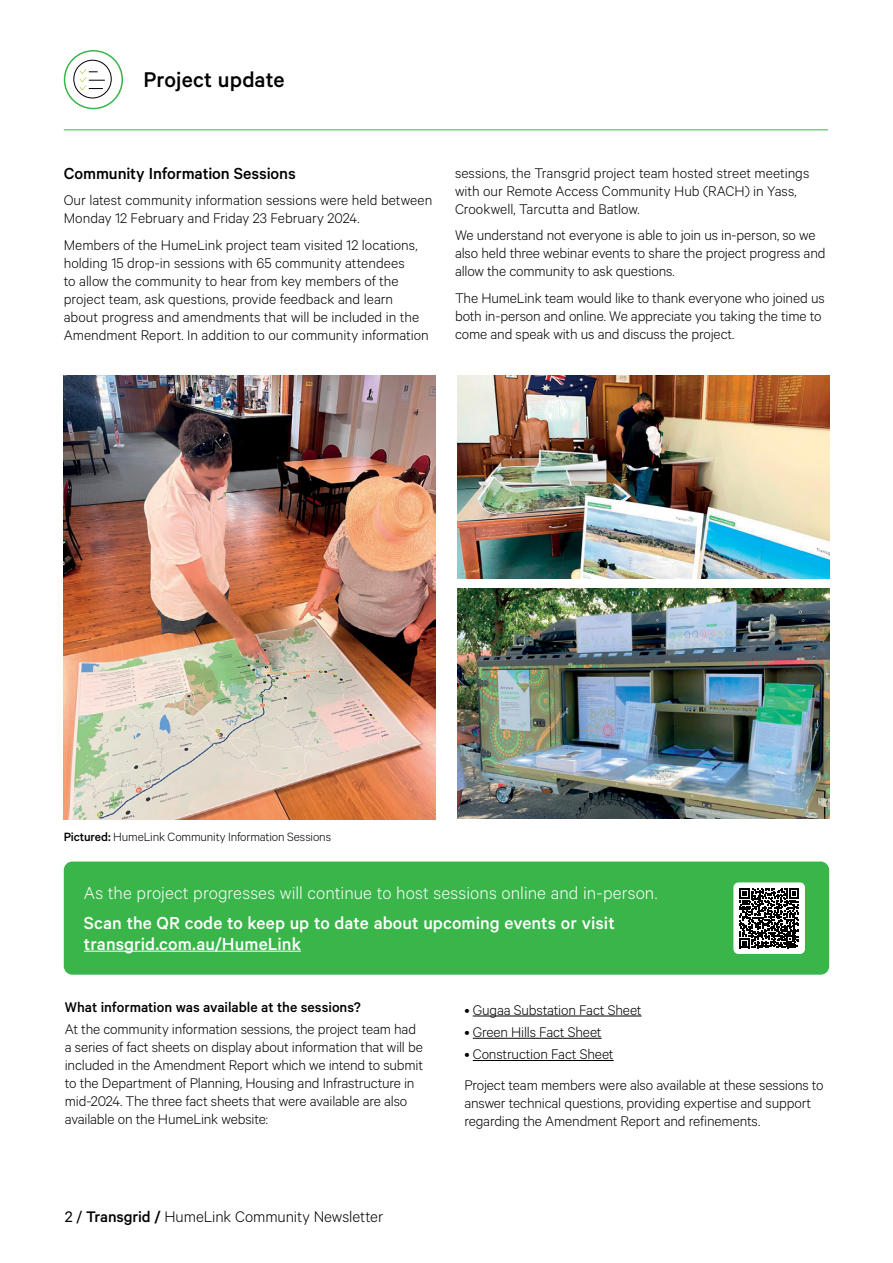
<style>
.page{position:relative;width:893px;height:1263px;background:#fff}
.page>*{position:absolute;margin:0;border:0;box-sizing:border-box;transform-origin:0 0}
.H1___Span_with_icon_copy{font:500 24px "Calibre";color:#000}
.Body_Copy{font:500 19.5px/21px "Calibre";letter-spacing:.005em;color:#fff}
.Body_Copy-2{font:300 19.5px "Calibre";letter-spacing:.005em;color:#fff}
.Body_Copy-3{font:500 18px "Calibre";letter-spacing:-.005em;color:#000}
.t1{font:300 17.25px "Calibre";letter-spacing:-.005em;color:#000}
.Body_Copy-4{font:300 15.75px/18px "Calibre";letter-spacing:-.01em;color:#000}
.t2{font:500 15.75px "Calibre";color:#000}
.t3{font:300 13.5px "Calibre";letter-spacing:-.01em;color:#000}
.s1{font-weight:500}
.s2{font-weight:400}
</style>
<div class="page">
<img style="left:457px;top:376px;width:372px;height:202px">
<img style="left:457px;top:589px;width:372px;height:229px">
<img style="left:64px;top:376px;width:372px;height:443px">
<hr style="left:64px;top:129px;width:764px;height:1px;background:#39b54a">
<svg style="left:73px;top:60px;width:39px;height:39px"></svg>
<div style="left:64px;top:50px;width:59px;height:59px;border:2px solid #39b54a;border-radius:50%"></div>
<div style="left:64px;top:861px;width:765px;height:114px;background:#39b54a;border-radius:9px"></div>
<hr style="left:84px;top:951px;width:217px;height:1px;background:#fff">
<div style="left:733px;top:882px;width:72px;height:72px;background:#fff;border-radius:5px"></div>
<svg style="left:739px;top:888px;width:60px;height:60px"></svg>
<hr style="left:473px;top:1016px;width:169px;height:1px;background:#000">
<hr style="left:473px;top:1038px;width:129px;height:1px;background:#000">
<hr style="left:473px;top:1060px;width:141px;height:1px;background:#000">
<h1 class="H1___Span_with_icon_copy" style="left:144px;top:66px;width:143px">Project update</h1>
<p class="Body_Copy-3" style="left:64px;top:163px;width:233px">Community Information Sessions</p>
<p class="Body_Copy-4" style="left:64px;top:191px;width:370px">Our latest community information sessions were held between<br>Monday 12 February and Friday 23 February 2024.</p>
<p class="Body_Copy-4" style="left:64px;top:235px;width:366px">Members of the HumeLink project team visited 12 locations, holding 15 drop-in sessions with 65 community attendees<br>to allow the community to hear from key members of the project team, ask questions, provide feedback and learn about progress and amendments that will be included in the Amendment Report. In addition to our community information</p>
<p class="Body_Copy-4" style="left:455px;top:163px;width:356px">sessions, the Transgrid project team hosted street meetings with our Remote Access Community Hub (RACH) in Yass,<br>Crookwell, Tarcutta and Batlow.</p>
<p class="Body_Copy-4" style="left:455px;top:225px;width:372px">We understand not everyone is able to join us in-person, so we also held three webinar events to share the project progress and allow the community to ask questions.</p>
<p class="Body_Copy-4" style="left:455px;top:288px;width:371px">The HumeLink team would like to thank everyone who joined us both in-person and online. We appreciate you taking the time to come and speak with us and discuss the project.</p>
<p class="t3" style="left:64px;top:829px;width:269px"><span class="s1">Pictured:</span> HumeLink Community Information Sessions</p>
<p class="Body_Copy-2" style="left:84px;top:882px;width:575px">As the project progresses will continue to host sessions online and in-person.</p>
<p class="Body_Copy" style="left:84px;top:912px;width:532px">Scan the QR code to keep up to date about upcoming events or visit transgrid.com.au/HumeLink</p>
<h3 class="t2" style="left:65px;top:997px;width:297px">What information was available at the sessions?</h3>
<p class="Body_Copy-4" style="left:65px;top:1019px;width:360px">At the community information sessions, the project team had a series of fact sheets on display about information that will be included in the Amendment Report which we intend to submit to the Department of Planning, Housing and Infrastructure in mid-2024. The three fact sheets that were available are also available on the HumeLink website:</p>
<p class="t1" style="left:65px;top:1206px;width:320px"><span class="s2">2 /</span> <span class="s1">Transgrid /</span> HumeLink Community Newsletter</p>
<p class="Body_Copy-4" style="left:464px;top:1000px;width:179px">• Gugaa Substation Fact Sheet</p>
<p class="Body_Copy-4" style="left:464px;top:1022px;width:139px">• Green Hills Fact Sheet</p>
<p class="Body_Copy-4" style="left:464px;top:1045px;width:151px">• Construction Fact Sheet</p>
<p class="Body_Copy-4" style="left:464px;top:1075px;width:361px">Project team members were also available at these sessions to answer technical questions, providing expertise and support regarding the Amendment Report and refinements.</p>
</div>
